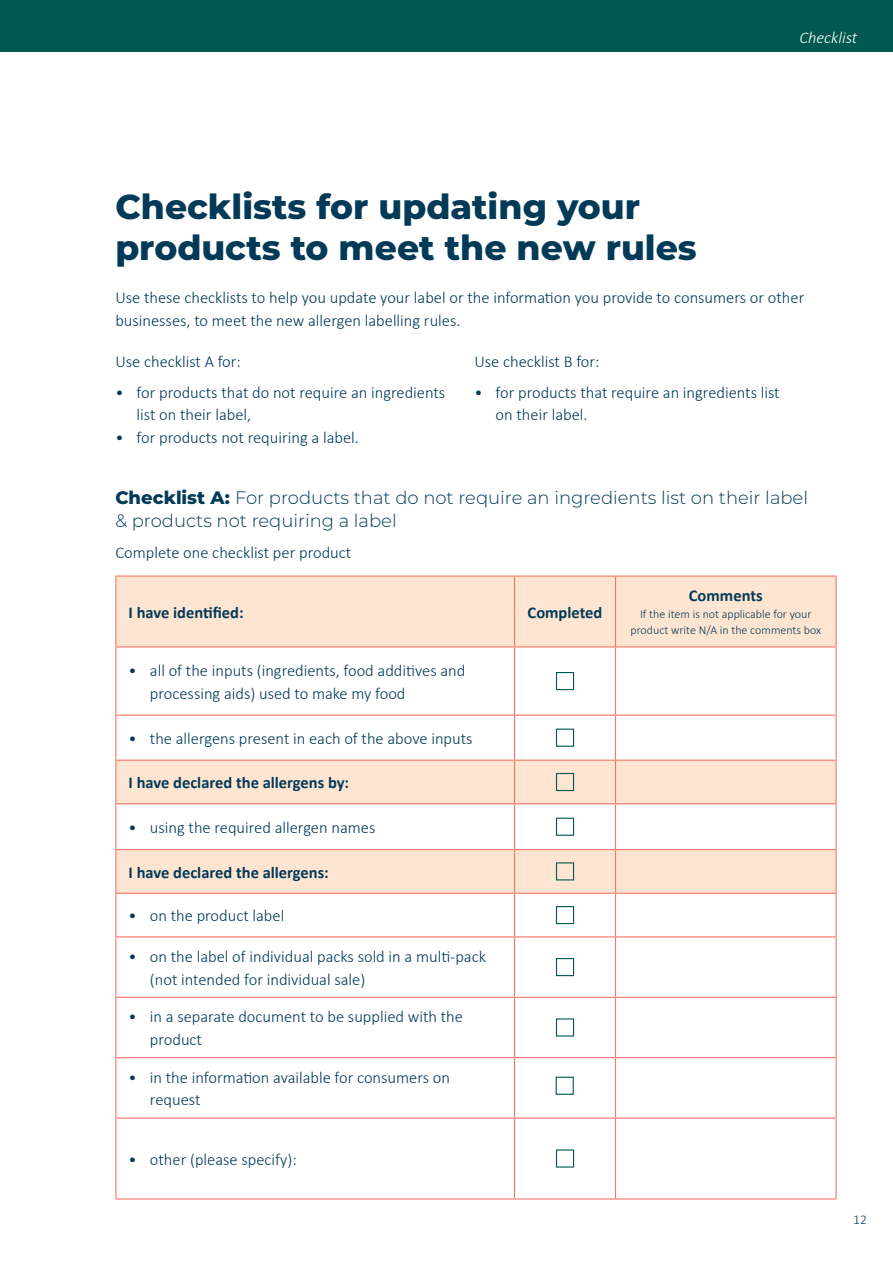
<style>
.page{position:relative;width:893px;height:1263px;background:#fff}
.page>*{position:absolute;margin:0;border:0;box-sizing:border-box;transform-origin:0 0}
.t1{font:800 34.5px/40.5px "Montserrat";color:#023a57}
.t2{font:300 18px/22.5px "Montserrat";color:#023a57}
.t3{font:300 16.5px/22.5px "Calibri";color:#023a57}
.t4{font:700 16.5px "Calibri";color:#023a57}
.t5{font:italic 300 16.5px "Calibri";color:#fff}
.t6{font:300 13.5px "Calibri";color:#023a57}
.t7{font:300 12px/16.5px "Calibri";color:#023a57;text-align:center}
.s1{font-weight:800}
</style>
<div class="page">
<div style="left:0;top:0;width:893px;height:51px;background:#005851"></div>
<svg style="left:116px;top:577px;width:719px;height:316px;fill:#fee5d2"></svg>
<hr style="left:115px;top:575px;width:399px;height:2px;background:#f37568">
<hr style="left:115px;top:577px;width:1px;height:69px;background:#f37568">
<hr style="left:514px;top:575px;width:101px;height:2px;background:#f37568">
<hr style="left:514px;top:577px;width:1px;height:69px;background:#f37568">
<hr style="left:615px;top:575px;width:222px;height:2px;background:#f37568">
<hr style="left:615px;top:577px;width:1px;height:69px;background:#f37568">
<hr style="left:835px;top:577px;width:2px;height:69px;background:#f37568">
<hr style="left:115px;top:646px;width:399px;height:1px;background:#f37568">
<hr style="left:115px;top:647px;width:1px;height:68px;background:#f37568">
<hr style="left:514px;top:646px;width:101px;height:1px;background:#f37568">
<hr style="left:514px;top:647px;width:1px;height:68px;background:#f37568">
<hr style="left:615px;top:646px;width:222px;height:1px;background:#f37568">
<hr style="left:615px;top:647px;width:1px;height:68px;background:#f37568">
<hr style="left:835px;top:647px;width:2px;height:68px;background:#f37568">
<hr style="left:115px;top:715px;width:399px;height:1px;background:#f37568">
<hr style="left:115px;top:716px;width:1px;height:44px;background:#f37568">
<hr style="left:514px;top:715px;width:101px;height:1px;background:#f37568">
<hr style="left:514px;top:716px;width:1px;height:44px;background:#f37568">
<hr style="left:615px;top:715px;width:222px;height:1px;background:#f37568">
<hr style="left:615px;top:716px;width:1px;height:44px;background:#f37568">
<hr style="left:835px;top:716px;width:2px;height:44px;background:#f37568">
<hr style="left:115px;top:760px;width:399px;height:1px;background:#f37568">
<hr style="left:115px;top:761px;width:1px;height:42px;background:#f37568">
<hr style="left:514px;top:760px;width:101px;height:1px;background:#f37568">
<hr style="left:514px;top:761px;width:1px;height:42px;background:#f37568">
<hr style="left:615px;top:760px;width:222px;height:1px;background:#f37568">
<hr style="left:615px;top:761px;width:1px;height:42px;background:#f37568">
<hr style="left:835px;top:761px;width:2px;height:42px;background:#f37568">
<hr style="left:115px;top:803px;width:399px;height:1px;background:#f37568">
<hr style="left:115px;top:804px;width:1px;height:45px;background:#f37568">
<hr style="left:514px;top:803px;width:101px;height:1px;background:#f37568">
<hr style="left:514px;top:804px;width:1px;height:45px;background:#f37568">
<hr style="left:615px;top:803px;width:222px;height:1px;background:#f37568">
<hr style="left:615px;top:804px;width:1px;height:45px;background:#f37568">
<hr style="left:835px;top:804px;width:2px;height:45px;background:#f37568">
<hr style="left:115px;top:849px;width:399px;height:1px;background:#f37568">
<hr style="left:115px;top:850px;width:1px;height:43px;background:#f37568">
<hr style="left:514px;top:849px;width:101px;height:1px;background:#f37568">
<hr style="left:514px;top:850px;width:1px;height:43px;background:#f37568">
<hr style="left:615px;top:849px;width:222px;height:1px;background:#f37568">
<hr style="left:615px;top:850px;width:1px;height:43px;background:#f37568">
<hr style="left:835px;top:850px;width:2px;height:43px;background:#f37568">
<hr style="left:115px;top:893px;width:399px;height:1px;background:#f37568">
<hr style="left:115px;top:894px;width:1px;height:42px;background:#f37568">
<hr style="left:514px;top:893px;width:101px;height:1px;background:#f37568">
<hr style="left:514px;top:894px;width:1px;height:42px;background:#f37568">
<hr style="left:615px;top:893px;width:222px;height:1px;background:#f37568">
<hr style="left:615px;top:894px;width:1px;height:42px;background:#f37568">
<hr style="left:835px;top:894px;width:2px;height:42px;background:#f37568">
<hr style="left:115px;top:936px;width:399px;height:1px;background:#f37568">
<hr style="left:115px;top:937px;width:1px;height:60px;background:#f37568">
<hr style="left:514px;top:936px;width:101px;height:1px;background:#f37568">
<hr style="left:514px;top:937px;width:1px;height:60px;background:#f37568">
<hr style="left:615px;top:936px;width:222px;height:1px;background:#f37568">
<hr style="left:615px;top:937px;width:1px;height:60px;background:#f37568">
<hr style="left:835px;top:937px;width:2px;height:60px;background:#f37568">
<hr style="left:115px;top:997px;width:399px;height:1px;background:#f37568">
<hr style="left:115px;top:998px;width:1px;height:59px;background:#f37568">
<hr style="left:514px;top:997px;width:101px;height:1px;background:#f37568">
<hr style="left:514px;top:998px;width:1px;height:59px;background:#f37568">
<hr style="left:615px;top:997px;width:222px;height:1px;background:#f37568">
<hr style="left:615px;top:998px;width:1px;height:59px;background:#f37568">
<hr style="left:835px;top:998px;width:2px;height:59px;background:#f37568">
<hr style="left:115px;top:1057px;width:399px;height:1px;background:#f37568">
<hr style="left:115px;top:1058px;width:1px;height:59px;background:#f37568">
<hr style="left:514px;top:1057px;width:101px;height:1px;background:#f37568">
<hr style="left:514px;top:1058px;width:1px;height:59px;background:#f37568">
<hr style="left:615px;top:1057px;width:222px;height:1px;background:#f37568">
<hr style="left:615px;top:1058px;width:1px;height:59px;background:#f37568">
<hr style="left:835px;top:1058px;width:2px;height:59px;background:#f37568">
<hr style="left:115px;top:1117px;width:399px;height:2px;background:#f37568">
<hr style="left:115px;top:1119px;width:1px;height:79px;background:#f37568">
<hr style="left:514px;top:1117px;width:101px;height:2px;background:#f37568">
<hr style="left:514px;top:1119px;width:1px;height:79px;background:#f37568">
<hr style="left:615px;top:1117px;width:222px;height:2px;background:#f37568">
<hr style="left:615px;top:1119px;width:1px;height:79px;background:#f37568">
<hr style="left:835px;top:1119px;width:2px;height:79px;background:#f37568">
<hr style="left:115px;top:1198px;width:399px;height:1px;background:#f37568">
<hr style="left:514px;top:1198px;width:101px;height:1px;background:#f37568">
<hr style="left:615px;top:1198px;width:222px;height:1px;background:#f37568">
<div style="left:556px;top:672px;width:18px;height:18px;border:1px solid #005851"></div>
<div style="left:556px;top:729px;width:18px;height:18px;border:1px solid #005851"></div>
<div style="left:556px;top:773px;width:18px;height:18px;border:1px solid #005851"></div>
<div style="left:556px;top:818px;width:18px;height:18px;border:1px solid #005851"></div>
<div style="left:556px;top:862px;width:18px;height:18px;border:1px solid #005851"></div>
<div style="left:556px;top:906px;width:18px;height:18px;border:1px solid #005851"></div>
<div style="left:556px;top:958px;width:18px;height:18px;border:1px solid #005851"></div>
<div style="left:556px;top:1018px;width:18px;height:18px;border:1px solid #005851"></div>
<div style="left:556px;top:1149px;width:18px;height:18px;border:1px solid #005851"></div>
<div style="left:556px;top:1077px;width:18px;height:18px;border:1px solid #005851"></div>
<p class="t5" style="left:799px;top:32px;width:59px">Checklist</p>
<h1 class="t1" style="left:115px;top:188px;width:583px">Checklists for updating your products to meet the new rules</h1>
<p class="t3" style="left:115px;top:286px;width:690px">Use these checklists to help you update your label or the information you provide to consumers or other businesses, to meet the new allergen labelling rules.</p>
<p class="t3" style="left:115px;top:351px;width:127px">Use checklist A for:</p>
<p class="t3" style="left:137px;top:382px;width:310px;text-indent:-21px">• for products that do not require an ingredients list on their label,</p>
<p class="t3" style="left:115px;top:427px;width:245px">• for products not requiring a label.</p>
<p class="t3" style="left:474px;top:351px;width:127px">Use checklist B for:</p>
<p class="t3" style="left:496px;top:382px;width:286px;text-indent:-21px">• for products that require an ingredients list on their label.</p>
<p class="t2" style="left:115px;top:488px;width:694px"><span class="s1">Checklist A:</span> For products that do not require an ingredients list on their label &amp; products not requiring a label</p>
<p class="t3" style="left:115px;top:542px;width:237px">Complete one checklist per product</p>
<p class="t4" style="left:129px;top:600px;width:117px">I have identified:</p>
<p class="t4" style="left:528px;top:606px;width:76px">Completed</p>
<p class="t3" style="left:150px;top:660px;width:317px;text-indent:-21px">• all of the inputs (ingredients, food additives and processing aids) used to make my food</p>
<p class="t3" style="left:129px;top:728px;width:345px">• the allergens present in each of the above inputs</p>
<p class="t4" style="left:129px;top:776px;width:222px">I have declared the allergens by:</p>
<p class="t3" style="left:129px;top:817px;width:248px">• using the required allergen names</p>
<p class="t4" style="left:129px;top:866px;width:202px">I have declared the allergens:</p>
<p class="t3" style="left:129px;top:905px;width:157px">• on the product label</p>
<p class="t3" style="left:150px;top:946px;width:338px;text-indent:-21px">• on the label of individual packs sold in a multi-pack (not intended for individual sale)</p>
<p class="t3" style="left:150px;top:1007px;width:314px;text-indent:-21px">• in a separate document to be supplied with the product</p>
<p class="t3" style="left:150px;top:1067px;width:302px;text-indent:-21px">• in the information available for consumers on request</p>
<p class="t3" style="left:129px;top:1149px;width:170px">• other (please specify):</p>
<p class="t4" style="left:689px;top:589px;width:75px">Comments</p>
<p class="t7" style="left:630px;top:606px;width:192px">If the item is not applicable for your product write N/A in the comments box</p>
<p class="t6" style="left:853px;top:1214px;width:15px">12</p>
</div>
